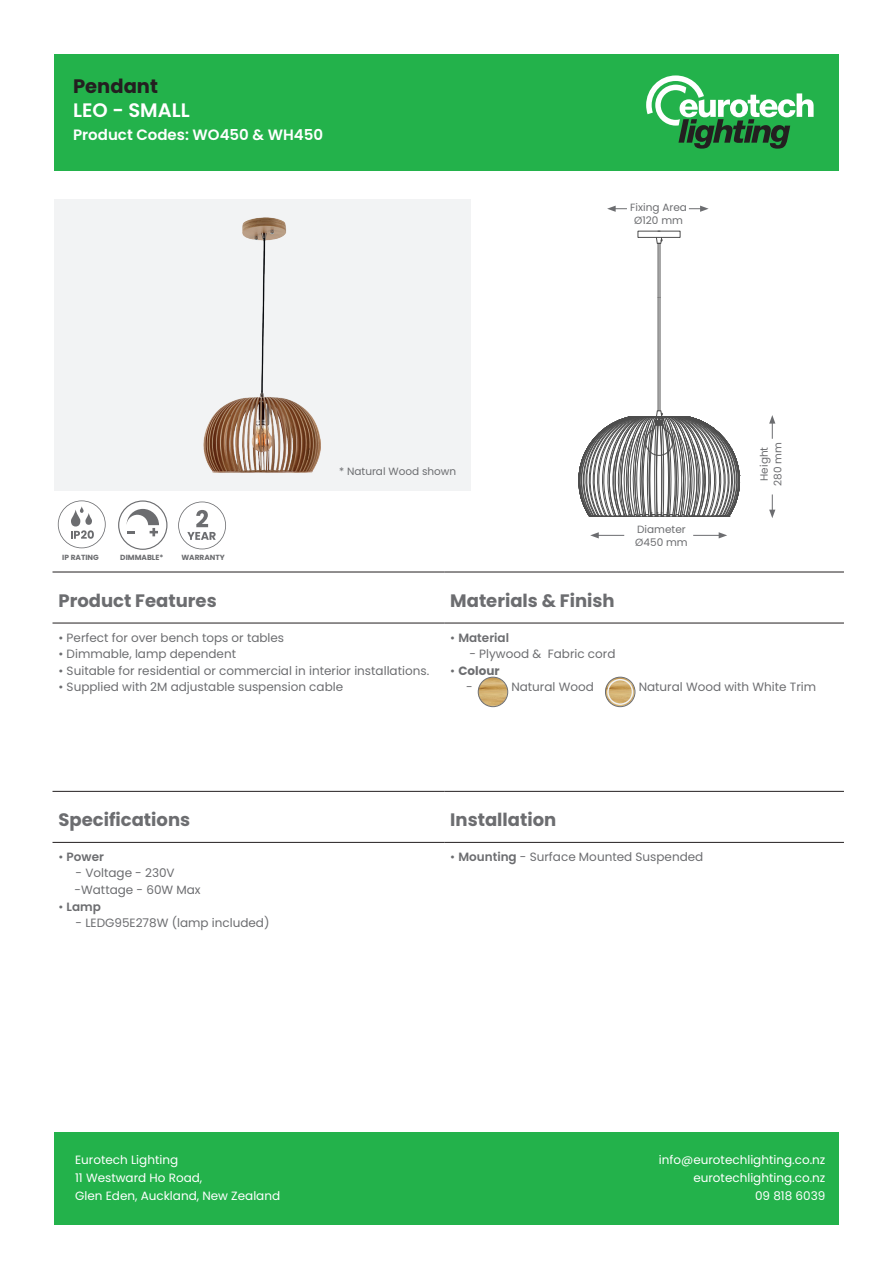
<style>
.page{position:relative;width:893px;height:1263px;background:#fff}
.page>*{position:absolute;margin:0;border:0;box-sizing:border-box;transform-origin:0 0}
.t1{font:600 19.5px "Poppins";color:#fff}
.t2{font:700 19.5px "Poppins";color:#231f20}
.t3{font:700 18px "Poppins";color:#6c6d70}
.t4{font:600 15px "Poppins";color:#fff}
.t5{font:12px/16.5px "Poppins";color:#6c6d70}
.t6{font:12px/18px "Poppins";color:#fff}
.t7{font:600 12px "Poppins";color:#6c6d70}
.t8{font:700 12px "Poppins";color:#6c6d70}
.Measurements{font:10.5px "Poppins";color:#6c6d70}
.Icon_Labels{font:700 7.5px "Poppins";color:#6c6d70}
.s1{font-weight:400}
.s2{font-weight:600}
</style>
<div class="page">
<div style="left:54px;top:54px;width:785px;height:116px;background:#23b24b"></div>
<div style="left:54px;top:1132px;width:785px;height:93px;background:#23b24b"></div>
<svg style="left:646px;top:75px;width:168px;height:74px"></svg>
<svg style="left:693px;top:532px;width:34px;height:6px"></svg>
<svg style="left:590px;top:532px;width:34px;height:6px"></svg>
<div style="left:54px;top:199px;width:417px;height:292px;background:#f2f3f4"></div>
<hr style="left:660px;top:243px;width:1px;height:54px;background:#4d4d4d">
<hr style="left:658px;top:243px;width:1px;height:55px;background:#4d4d4d">
<div style="left:638px;top:231px;width:42px;height:7px;border:1px solid #4d4d4d"></div>
<svg style="left:656px;top:231px;width:6px;height:13px"></svg>
<hr style="left:660px;top:297px;width:1px;height:114px;background:#4d4d4d">
<hr style="left:658px;top:298px;width:1px;height:113px;background:#4d4d4d">
<svg style="left:578px;top:410px;width:163px;height:107px"></svg>
<svg style="left:689px;top:206px;width:20px;height:6px"></svg>
<svg style="left:607px;top:206px;width:20px;height:6px"></svg>
<img style="left:204px;top:217px;width:117px;height:255px">
<svg style="left:769px;top:415px;width:6px;height:24px"></svg>
<svg style="left:769px;top:494px;width:6px;height:24px"></svg>
<img style="left:478px;top:677px;width:29px;height:29px;border-radius:15px">
<img style="left:605px;top:677px;width:30px;height:29px;border-radius:15px">
<div style="left:478px;top:677px;width:30px;height:30px;border:1px solid #6c6d70;border-radius:50%"></div>
<div style="left:607px;top:679px;width:26px;height:26px;border:2px solid #f2f3f4;border-radius:50%"></div>
<svg style="left:118px;top:500px;width:49px;height:50px"></svg>
<svg style="left:58px;top:500px;width:48px;height:48px"></svg>
<svg style="left:178px;top:501px;width:48px;height:48px"></svg>
<div style="left:605px;top:677px;width:30px;height:30px;border:1px solid #6c6d70;border-radius:50%"></div>
<hr style="left:53px;top:572px;width:391px;height:1px;background:#231f20">
<hr style="left:444px;top:572px;width:400px;height:1px;background:#231f20">
<hr style="left:53px;top:623px;width:391px;height:1px;background:#231f20">
<hr style="left:444px;top:623px;width:400px;height:1px;background:#231f20">
<hr style="left:53px;top:791px;width:391px;height:1px;background:#231f20">
<hr style="left:444px;top:791px;width:400px;height:1px;background:#231f20">
<hr style="left:53px;top:842px;width:391px;height:1px;background:#231f20">
<hr style="left:444px;top:842px;width:400px;height:1px;background:#231f20">
<p class="t2" style="left:73px;top:74px;width:86px">Pendant</p>
<p class="t1" style="left:73px;top:99px;width:118px">LEO - SMALL</p>
<p class="t4" style="left:73px;top:126px;width:252px">Product Codes: WO450 &amp; WH450</p>
<p class="Icon_Labels" style="left:62px;top:553px;width:38px">IP RATING</p>
<p class="Icon_Labels" style="left:120px;top:553px;width:45px">DIMMABLE*</p>
<p class="Icon_Labels" style="left:181px;top:553px;width:45px">WARRANTY</p>
<p class="Measurements" style="left:339px;top:465px;width:119px">* Natural Wood shown</p>
<p class="Measurements" style="left:630px;top:201px;width:58px">Fixing Area</p>
<p class="Measurements" style="left:634px;top:214px;width:50px">Ø120 mm</p>
<p class="Measurements" style="left:637px;top:523px;width:50px">Diameter</p>
<p class="Measurements" style="left:635px;top:536px;width:54px">Ø450 mm</p>
<p class="Measurements" style="left:758px;top:481px;width:35px;rotate:-90deg">Height</p>
<p class="Measurements" style="left:772px;top:486px;width:45px;rotate:-90deg">280 mm</p>
<p class="t3" style="left:59px;top:590px;width:160px">Product Features</p>
<p class="t3" style="left:450px;top:590px;width:166px">Materials &amp; Finish</p>
<p class="t5" style="left:59px;top:629px;width:227px">• Perfect for over bench tops or tables</p>
<p class="t5" style="left:59px;top:646px;width:179px">• Dimmable, lamp dependent</p>
<p class="t5" style="left:59px;top:662px;width:372px">• Suitable for residential or commercial in interior installations.</p>
<p class="t5" style="left:59px;top:679px;width:286px">• Supplied with 2M adjustable suspension cable</p>
<p class="t7" style="left:450px;top:630px;width:60px"><span class="s1">•</span> Material</p>
<p class="t5" style="left:469px;top:646px;width:148px">- Plywood &amp; Fabric cord</p>
<p class="t8" style="left:450px;top:663px;width:51px"><span class="s1">•</span> Colour</p>
<p class="t5" style="left:466px;top:679px;width:8px">-</p>
<p class="t5" style="left:511px;top:679px;width:84px">Natural Wood</p>
<p class="t5" style="left:639px;top:679px;width:179px">Natural Wood with White Trim</p>
<p class="t3" style="left:59px;top:809px;width:133px">Specifications</p>
<p class="t3" style="left:450px;top:809px;width:108px">Installation</p>
<p class="t7" style="left:59px;top:850px;width:47px"><span class="s1">•</span> Power</p>
<p class="t5" style="left:75px;top:865px;width:128px">- Voltage - 230V -Wattage - 60W Max</p>
<p class="t7" style="left:59px;top:899px;width:44px"><span class="s1">•</span> Lamp</p>
<p class="t5" style="left:76px;top:914px;width:196px">- LEDG95E278W (lamp included)</p>
<p class="t5" style="left:450px;top:848px;width:255px">• <span class="s2">Mounting</span> - Surface Mounted Suspended</p>
<p class="t6" style="left:75px;top:1151px;width:207px">Eurotech Lighting<br>11 Westward Ho Road,<br>Glen Eden, Auckland, New Zealand</p>
<p class="t6" style="left:659px;top:1151px;width:168px;text-align:right">info@eurotechlighting.co.nz eurotechlighting.co.nz<br>09 818 6039</p>
</div>
